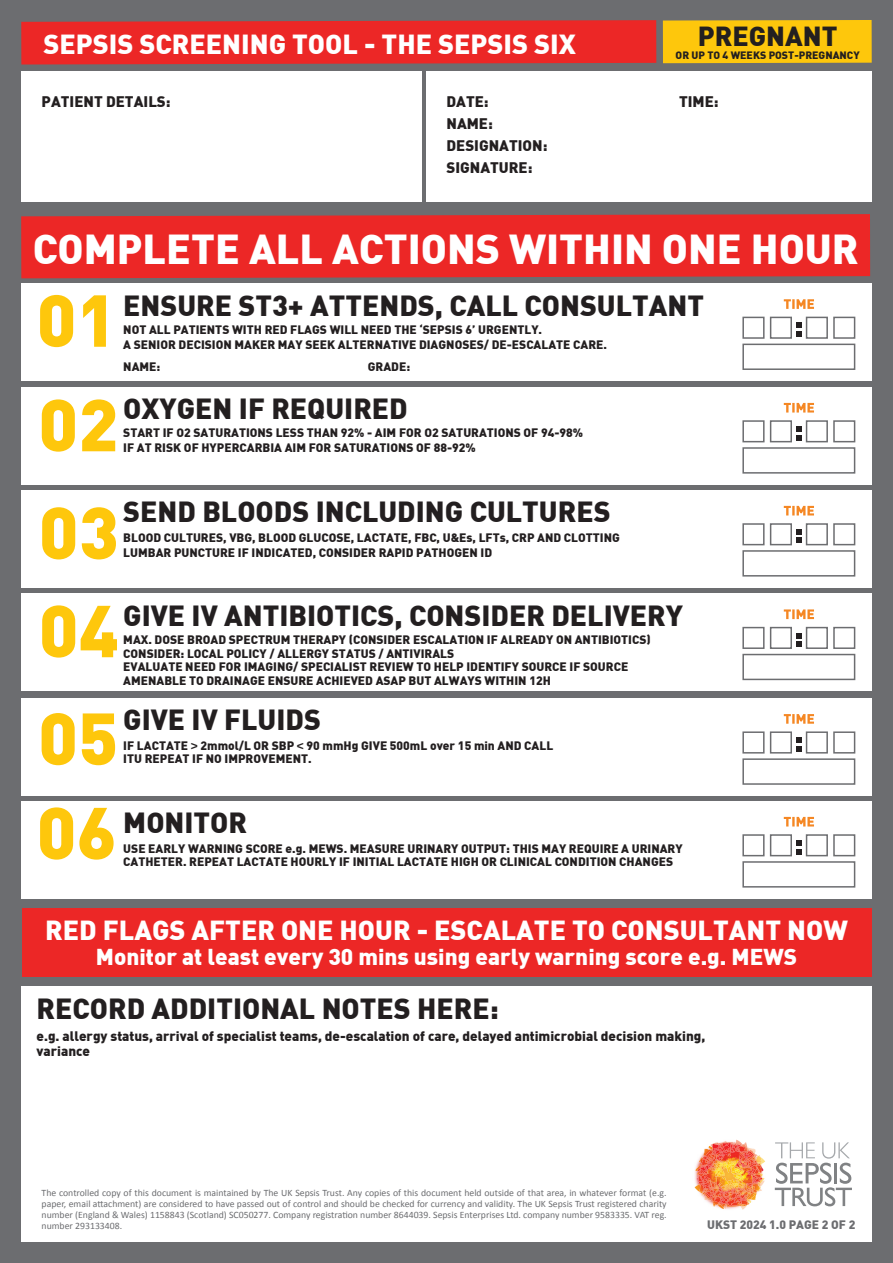
<style>
.page{position:relative;width:893px;height:1263px;background:#6c6d70}
.page>*{position:absolute;margin:0;border:0;box-sizing:border-box;transform-origin:0 0}
.t1{font:900 40.95px "DIN";color:#fff}
.t2{font:900 28.5px "DIN";color:#231f20}
.t3{font:900 27px "DIN";color:#fff}
.t4{font:900 27px "DIN";color:#231f20}
.t5{font:900 22.5px "DIN";color:#fff}
.t6{font:900 15px "DIN";color:#231f20}
.t7{font:900 13.5px/15px "DIN";color:#231f20}
.t8{font:900 12px/13.5px "DIN";color:#231f20}
.t9{font:900 12px "DIN";color:#6c6d70}
.t10{font:900 10.5px "DIN";color:#231f20}
.t11{font:9.75px/11.2px "Calibri";color:#6c6d70;text-align:justify}
.s1{font-family:"Arimo";font-weight:700}
</style>
<div class="page">
<div style="left:22px;top:908px;width:849px;height:69px;background:#ec2726"></div>
<div style="left:21px;top:214px;width:849px;height:64px;background:#ec2726"></div>
<div style="left:21px;top:283px;width:851px;height:98px;background:#fff"></div>
<svg style="left:40px;top:295px;width:66px;height:52px"></svg>
<div style="left:742px;top:317px;width:23px;height:22px;border:2px solid #6c6d70"></div>
<div style="left:770px;top:317px;width:22px;height:22px;border:2px solid #6c6d70"></div>
<div style="left:806px;top:317px;width:22px;height:22px;border:2px solid #6c6d70"></div>
<div style="left:833px;top:317px;width:22px;height:22px;border:2px solid #6c6d70"></div>
<div style="left:742px;top:344px;width:113px;height:26px;border:2px solid #6c6d70"></div>
<svg style="left:796px;top:323px;width:6px;height:14px"></svg>
<svg style="left:784px;top:299px;width:30px;height:10px"></svg>
<div style="left:21px;top:387px;width:851px;height:98px;background:#fff"></div>
<div style="left:742px;top:420px;width:23px;height:22px;border:2px solid #6c6d70"></div>
<div style="left:770px;top:420px;width:22px;height:22px;border:2px solid #6c6d70"></div>
<div style="left:806px;top:420px;width:22px;height:22px;border:2px solid #6c6d70"></div>
<div style="left:833px;top:420px;width:22px;height:22px;border:2px solid #6c6d70"></div>
<div style="left:742px;top:447px;width:113px;height:27px;border:2px solid #6c6d70"></div>
<svg style="left:796px;top:426px;width:6px;height:14px"></svg>
<svg style="left:784px;top:403px;width:30px;height:9px"></svg>
<svg style="left:42px;top:399px;width:73px;height:53px"></svg>
<div style="left:21px;top:490px;width:851px;height:98px;background:#fff"></div>
<div style="left:742px;top:523px;width:23px;height:22px;border:2px solid #6c6d70"></div>
<div style="left:770px;top:523px;width:22px;height:22px;border:2px solid #6c6d70"></div>
<div style="left:806px;top:523px;width:22px;height:22px;border:2px solid #6c6d70"></div>
<div style="left:833px;top:523px;width:22px;height:22px;border:2px solid #6c6d70"></div>
<div style="left:742px;top:550px;width:113px;height:27px;border:2px solid #6c6d70"></div>
<svg style="left:796px;top:529px;width:6px;height:14px"></svg>
<svg style="left:784px;top:506px;width:30px;height:9px"></svg>
<svg style="left:42px;top:507px;width:74px;height:52px"></svg>
<div style="left:21px;top:593px;width:851px;height:98px;background:#fff"></div>
<div style="left:742px;top:627px;width:23px;height:22px;border:2px solid #6c6d70"></div>
<div style="left:770px;top:627px;width:22px;height:22px;border:2px solid #6c6d70"></div>
<div style="left:806px;top:627px;width:22px;height:22px;border:2px solid #6c6d70"></div>
<div style="left:833px;top:627px;width:22px;height:22px;border:2px solid #6c6d70"></div>
<div style="left:742px;top:654px;width:113px;height:26px;border:2px solid #6c6d70"></div>
<svg style="left:796px;top:633px;width:6px;height:14px"></svg>
<svg style="left:784px;top:609px;width:30px;height:10px"></svg>
<div style="left:21px;top:698px;width:851px;height:98px;background:#fff"></div>
<div style="left:742px;top:731px;width:23px;height:22px;border:2px solid #6c6d70"></div>
<div style="left:770px;top:731px;width:22px;height:22px;border:2px solid #6c6d70"></div>
<div style="left:806px;top:731px;width:22px;height:22px;border:2px solid #6c6d70"></div>
<div style="left:833px;top:731px;width:22px;height:22px;border:2px solid #6c6d70"></div>
<div style="left:742px;top:758px;width:113px;height:27px;border:2px solid #6c6d70"></div>
<svg style="left:796px;top:737px;width:6px;height:14px"></svg>
<svg style="left:784px;top:714px;width:30px;height:10px"></svg>
<svg style="left:42px;top:713px;width:73px;height:52px"></svg>
<div style="left:21px;top:801px;width:851px;height:98px;background:#fff"></div>
<div style="left:742px;top:834px;width:23px;height:22px;border:2px solid #6c6d70"></div>
<div style="left:770px;top:834px;width:22px;height:22px;border:2px solid #6c6d70"></div>
<div style="left:806px;top:834px;width:22px;height:22px;border:2px solid #6c6d70"></div>
<div style="left:833px;top:834px;width:22px;height:22px;border:2px solid #6c6d70"></div>
<div style="left:742px;top:861px;width:113px;height:26px;border:2px solid #6c6d70"></div>
<svg style="left:796px;top:840px;width:6px;height:14px"></svg>
<svg style="left:784px;top:817px;width:30px;height:9px"></svg>
<svg style="left:42px;top:605px;width:75px;height:53px"></svg>
<svg style="left:40px;top:807px;width:74px;height:53px"></svg>
<div style="left:21px;top:986px;width:851px;height:256px;background:#fff"></div>
<svg style="left:775px;top:1142px;width:77px;height:64px"></svg>
<svg style="left:695px;top:1140px;width:70px;height:69px"></svg>
<div style="left:426px;top:71px;width:446px;height:130px;background:#fff"></div>
<svg style="left:21px;top:20px;width:635px;height:45px;background:#e52a29"></svg>
<div style="left:663px;top:20px;width:209px;height:43px;background:#fec70c"></div>
<div style="left:21px;top:71px;width:401px;height:130px;background:#fff"></div>
<p class="t3" style="left:43px;top:26px;width:534px">SEPSIS SCREENING TOOL - THE SEPSIS SIX</p>
<p class="t4" style="left:698px;top:19px;width:141px">PREGNANT</p>
<p class="t10" style="left:676px;top:48px;width:186px">OR UP TO 4 WEEKS POST-PREGNANCY</p>
<p class="t6" style="left:42px;top:92px;width:131px">PATIENT DETAILS:</p>
<p class="t6" style="left:446px;top:92px;width:44px">DATE:</p>
<p class="t6" style="left:679px;top:92px;width:41px">TIME:</p>
<p class="t6" style="left:446px;top:114px;width:48px">NAME:</p>
<p class="t6" style="left:446px;top:136px;width:102px">DESIGNATION:</p>
<p class="t6" style="left:446px;top:158px;width:88px">SIGNATURE:</p>
<p class="t1" style="left:33px;top:222px;width:827px">COMPLETE ALL ACTIONS WITHIN ONE HOUR</p>
<p class="t2" style="left:123px;top:286px;width:582px">ENSURE ST3+ ATTENDS, CALL CONSULTANT</p>
<p class="t8" style="left:123px;top:322px;width:485px;line-height:15px">NOT ALL PATIENTS WITH RED FLAGS WILL NEED THE ‘SEPSIS 6’ URGENTLY.<br>A SENIOR DECISION MAKER MAY SEEK ALTERNATIVE DIAGNOSES/ DE-ESCALATE CARE.</p>
<p class="t8" style="left:123px;top:359px;width:39px">NAME:</p>
<p class="t8" style="left:368px;top:359px;width:44px">GRADE:</p>
<p class="t2" style="left:123px;top:390px;width:286px">OXYGEN IF REQUIRED</p>
<p class="t8" style="left:123px;top:425px;width:461px">START IF O2 SATURATIONS LESS THAN 92% - AIM FOR O2 SATURATIONS OF 94-98%</p>
<p class="t8" style="left:123px;top:440px;width:354px">IF AT RISK OF HYPERCARBIA AIM FOR SATURATIONS OF 88-92%</p>
<p class="t2" style="left:123px;top:493px;width:489px">SEND BLOODS INCLUDING CULTURES</p>
<p class="t8" style="left:123px;top:530px;width:498px">BLOOD CULTURES, VBG, BLOOD GLUCOSE, LACTATE, FBC, U&amp;Es, LFTs, CRP AND CLOTTING</p>
<p class="t8" style="left:123px;top:545px;width:370px">LUMBAR PUNCTURE IF INDICATED, CONSIDER RAPID PATHOGEN ID</p>
<p class="t2" style="left:123px;top:596px;width:561px">GIVE IV ANTIBIOTICS, CONSIDER DELIVERY</p>
<p class="t8" style="left:123px;top:632px;width:529px">MAX. DOSE BROAD SPECTRUM THERAPY (CONSIDER ESCALATION IF ALREADY ON ANTIBIOTICS)<br>CONSIDER: LOCAL POLICY / ALLERGY STATUS / ANTIVIRALS<br>EVALUATE NEED FOR IMAGING/ SPECIALIST REVIEW TO HELP IDENTIFY SOURCE IF SOURCE AMENABLE TO DRAINAGE ENSURE ACHIEVED ASAP BUT ALWAYS WITHIN 12H</p>
<p class="t2" style="left:123px;top:701px;width:199px">GIVE IV FLUIDS</p>
<p class="t8" style="left:123px;top:738px;width:431px">IF LACTATE <span class="s1">&gt;</span> 2mmol/L OR SBP <span class="s1">&lt;</span> 90 mmHg GIVE 500mL over 15 min AND CALL</p>
<p class="t8" style="left:123px;top:752px;width:190px">ITU REPEAT IF NO IMPROVEMENT.</p>
<p class="t2" style="left:123px;top:804px;width:125px">MONITOR</p>
<p class="t8" style="left:123px;top:841px;width:561px">USE EARLY WARNING SCORE e.g. MEWS. MEASURE URINARY OUTPUT: THIS MAY REQUIRE A URINARY</p>
<p class="t8" style="left:123px;top:854px;width:551px">CATHETER. REPEAT LACTATE HOURLY IF INITIAL LACTATE HIGH OR CLINICAL CONDITION CHANGES</p>
<p class="t3" style="left:45px;top:912px;width:804px">RED FLAGS AFTER ONE HOUR - ESCALATE TO CONSULTANT NOW</p>
<p class="t5" style="left:96px;top:942px;width:703px">Monitor at least every 30 mins using early warning score e.g. MEWS</p>
<p class="t2" style="left:37px;top:989px;width:464px">RECORD ADDITIONAL NOTES HERE:</p>
<p class="t7" style="left:37px;top:1027px;width:670px">e.g. allergy status, arrival of specialist teams, de-escalation of care, delayed antimicrobial decision making, variance</p>
<p class="t11" style="left:42px;top:1187px;width:627px">The controlled copy of this document is maintained by The UK Sepsis Trust. Any copies of this document held outside of that area, in whatever format (e.g. paper, email attachment) are considered to have passed out of control and should be checked for currency and validity. The UK Sepsis Trust registered charity number (England &amp; Wales) 1158843 (Scotland) SC050277. Company registration number 8644039. Sepsis Enterprises Ltd. company number 9583335. VAT reg. number 293133408.</p>
<p class="t9" style="left:707px;top:1217px;width:150px">UKST 2024 1.0 PAGE 2 OF 2</p>
</div>
